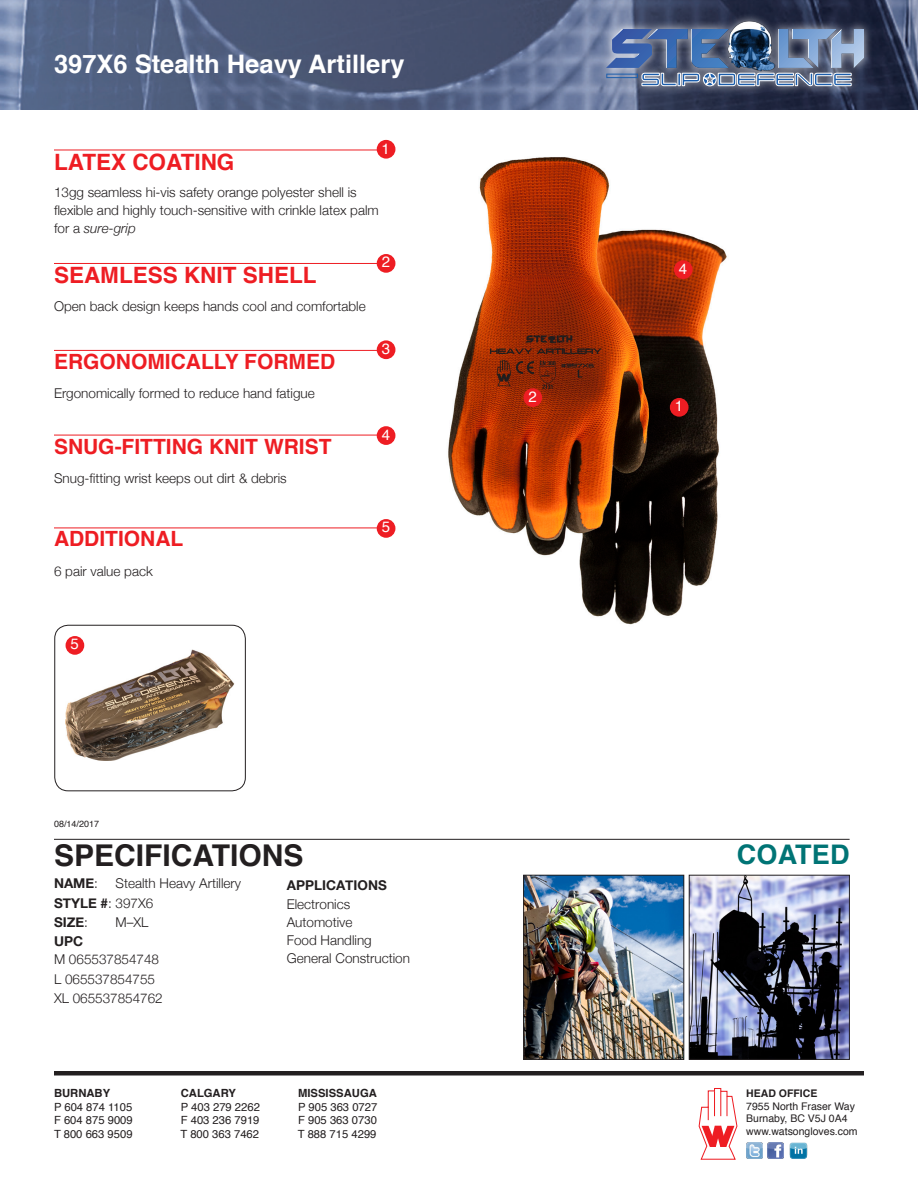
<style>
.page{position:relative;width:918px;height:1188px;background:#fff}
.page>*{position:absolute;margin:0;border:0;box-sizing:border-box;transform-origin:0 0}
.t1{font:700 30px "Helvetica";color:#231f20}
.Category{font:700 27px "Helvetica";letter-spacing:.005em;color:#007475}
.Main_Heading{font:700 25.5px "Helvetica";color:#fff}
.Sub_Headings{font:700 22.5px "Helvetica";color:#ee1d23}
.Sub_Headings-2{font:700 21px "Helvetica";color:#ee1d23}
.t2{font:15px "Helvetica";color:#fff}
.Features{font:300 13.5px/18px "Helvetica Neue";color:#231f20}
.Specifications{font:300 13.5px/18px "Helvetica Neue";color:#231f20}
.Specs{font:300 13.5px/18px "Helvetica Neue";color:#231f20}
.Specifications-2{font:700 13.5px "Helvetica Neue";color:#231f20}
.t3{font:11.25px "Helvetica";color:#231f20}
.t4{font:700 11.25px "Helvetica";color:#231f20}
.t5{font:10.5px "Helvetica";color:#231f20}
.t6{font:700 10.5px "Helvetica";color:#231f20}
.Modifcation_Date{font:9px "Helvetica";color:#231f20}
.s1{font-style:italic}
.s2{font-weight:300}
.s3{font-weight:700}
</style>
<div class="page">
<div style="left:54px;top:1071px;width:810px;height:5px;background:#231f20"></div>
<svg style="left:698px;top:1088px;width:40px;height:72px"></svg>
<img style="left:768px;top:1143px;width:16px;height:15px">
<img style="left:746px;top:1142px;width:16px;height:17px">
<img style="left:790px;top:1142px;width:17px;height:17px">
<hr style="left:54px;top:839px;width:796px;height:1px;background:#231f20">
<img style="left:0;top:0;width:918px;height:109px">
<div style="left:597px;top:12px;width:277px;height:84px;background:#fff;opacity:.75"></div>
<img style="left:724px;top:19px;width:52px;height:10px">
<svg style="left:606px;top:29px;width:258px;height:57px;background:#657ca0"></svg>
<img style="left:448px;top:157px;width:279px;height:468px">
<hr style="left:54px;top:150px;width:331px;height:1px;background:#ee1d23">
<div style="left:377px;top:140px;width:18px;height:19px;background:#ee1d23;border-radius:50%"></div>
<hr style="left:54px;top:263px;width:328px;height:1px;background:#ee1d23">
<div style="left:377px;top:254px;width:18px;height:19px;background:#ee1d23;border-radius:50%"></div>
<hr style="left:54px;top:350px;width:331px;height:1px;background:#ee1d23">
<div style="left:377px;top:340px;width:18px;height:19px;background:#ee1d23;border-radius:50%"></div>
<hr style="left:54px;top:435px;width:327px;height:1px;background:#ee1d23">
<div style="left:377px;top:426px;width:18px;height:19px;background:#ee1d23;border-radius:50%"></div>
<img style="left:691px;top:877px;width:157px;height:181px">
<div style="left:689px;top:875px;width:161px;height:185px;border:1px solid #231f20"></div>
<img style="left:525px;top:877px;width:157px;height:181px">
<div style="left:523px;top:875px;width:161px;height:185px;border:1px solid #231f20"></div>
<div style="left:523px;top:388px;width:19px;height:19px;background:#ee1d23;border-radius:50%"></div>
<div style="left:670px;top:398px;width:19px;height:19px;background:#ee1d23;border-radius:50%"></div>
<div style="left:674px;top:260px;width:19px;height:19px;background:#ee1d23;border-radius:50%"></div>
<hr style="left:54px;top:528px;width:327px;height:1px;background:#ee1d23">
<div style="left:377px;top:519px;width:18px;height:19px;background:#ee1d23;border-radius:50%"></div>
<img style="left:66px;top:650px;width:168px;height:110px">
<div style="left:55px;top:625px;width:191px;height:166px;border:1px solid #231f20;border-radius:14px"></div>
<div style="left:66px;top:636px;width:18px;height:19px;background:#ee1d23;border-radius:50%"></div>
<p class="Main_Heading" style="left:54px;top:44px;width:352px">397X6 Stealth Heavy Artillery</p>
<p class="t2" style="left:381px;top:137px;width:10px">1</p>
<p class="Sub_Headings" style="left:54px;top:144px;width:182px">LATEX COATING</p>
<p class="Features" style="left:54px;top:183px;width:326px">13gg seamless hi-vis safety orange polyester shell is flexible and highly touch-sensitive with crinkle latex palm for a <span class="s1">sure-grip</span></p>
<p class="Sub_Headings" style="left:54px;top:257px;width:264px">SEAMLESS KNIT SHELL</p>
<p class="Features" style="left:54px;top:296px;width:313px">Open back design keeps hands cool and comfortable</p>
<p class="Sub_Headings-2" style="left:54px;top:345px;width:283px">ERGONOMICALLY FORMED</p>
<p class="Features" style="left:54px;top:383px;width:262px">Ergonomically formed to reduce hand fatigue</p>
<p class="Sub_Headings-2" style="left:54px;top:429px;width:279px">SNUG-FITTING KNIT WRIST</p>
<p class="Features" style="left:54px;top:469px;width:234px">Snug-fitting wrist keeps out dirt &amp; debris</p>
<p class="Sub_Headings-2" style="left:54px;top:522px;width:131px">ADDITIONAL</p>
<p class="Features" style="left:54px;top:562px;width:100px">6 pair value pack</p>
<p class="t2" style="left:382px;top:250px;width:10px">2</p>
<p class="t2" style="left:382px;top:337px;width:10px">3</p>
<p class="t2" style="left:382px;top:423px;width:10px">4</p>
<p class="t2" style="left:382px;top:516px;width:10px">5</p>
<p class="t2" style="left:71px;top:633px;width:10px">5</p>
<p class="Modifcation_Date" style="left:54px;top:817px;width:47px">08/14/2017</p>
<h1 class="t1" style="left:54px;top:831px;width:251px">SPECIFICATIONS</h1>
<p class="Specifications-2" style="left:54px;top:875px;width:45px">NAME<span class="s2">:</span></p>
<p class="Specifications" style="left:116px;top:874px;width:127px">Stealth Heavy Artillery</p>
<p class="Specifications-2" style="left:54px;top:894px;width:101px">STYLE #<span class="s2">: 397X6</span></p>
<p class="Specifications-2" style="left:54px;top:914px;width:35px">SIZE<span class="s2">:</span></p>
<p class="Specifications" style="left:116px;top:913px;width:34px">M–XL</p>
<p class="Specifications" style="left:54px;top:932px;width:107px"><span class="s3">UPC<br></span>M 065537854748</p>
<p class="Specifications" style="left:54px;top:969px;width:103px">L 065537854755</p>
<p class="Specifications" style="left:54px;top:989px;width:110px">XL 065537854762</p>
<p class="Specifications-2" style="left:287px;top:876px;width:101px">APPLICATIONS</p>
<p class="Specs" style="left:287px;top:895px;width:125px">Electronics<br>Automotive<br>Food Handling<br>General Construction</p>
<p class="t4" style="left:54px;top:1084px;width:58px">BURNABY</p>
<p class="t4" style="left:181px;top:1084px;width:57px">CALGARY</p>
<p class="t4" style="left:298px;top:1084px;width:80px">MISSISSAUGA</p>
<p class="t3" style="left:54px;top:1098px;width:80px">P 604 874 1105</p>
<p class="t3" style="left:181px;top:1098px;width:81px">P 403 279 2262</p>
<p class="t3" style="left:298px;top:1098px;width:81px">P 905 363 0727</p>
<p class="t3" style="left:54px;top:1112px;width:80px">F 604 875 9009</p>
<p class="t3" style="left:181px;top:1112px;width:80px">F 403 236 7919</p>
<p class="t3" style="left:298px;top:1112px;width:80px">F 905 363 0730</p>
<p class="t3" style="left:54px;top:1125px;width:80px">T 800 663 9509</p>
<p class="t3" style="left:181px;top:1125px;width:80px">T 800 363 7462</p>
<p class="t3" style="left:298px;top:1125px;width:80px">T 888 715 4299</p>
<p class="t2" style="left:528px;top:385px;width:10px">2</p>
<p class="t2" style="left:679px;top:257px;width:10px">4</p>
<p class="t2" style="left:675px;top:394px;width:10px">1</p>
<p class="Category" style="left:737px;top:833px;width:114px">COATED</p>
<p class="t6" style="left:746px;top:1085px;width:73px">HEAD OFFICE</p>
<p class="t5" style="left:746px;top:1098px;width:110px">7955 North Fraser Way</p>
<p class="t5" style="left:746px;top:1110px;width:103px">Burnaby, BC V5J 0A4</p>
<p class="t5" style="left:746px;top:1123px;width:113px">www.watsongloves.com</p>
</div>
